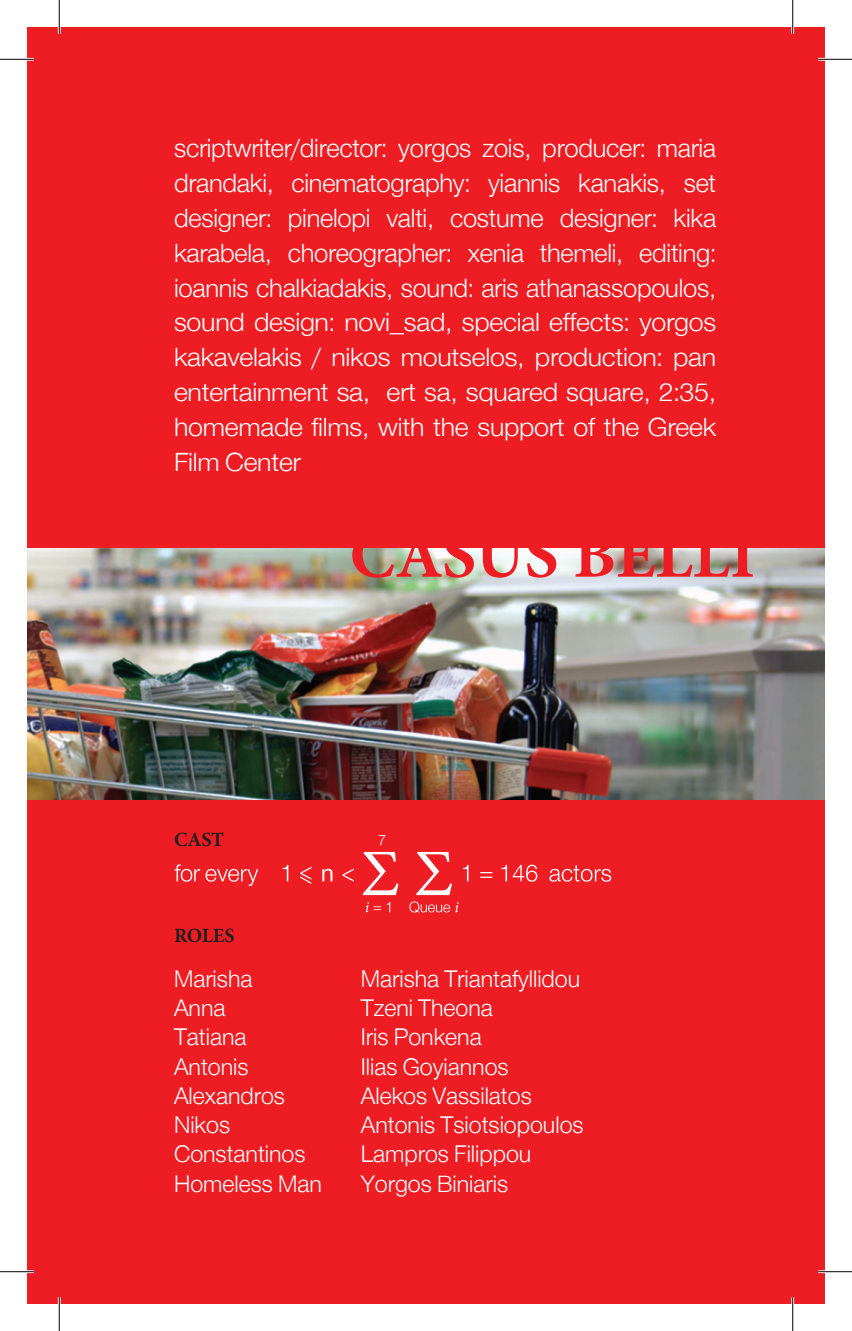
<style>
.page{position:relative;width:852px;height:1331px;background:#fff}
.page>*{position:absolute;margin:0;border:0;box-sizing:border-box;transform-origin:0 0}
.t1{font:300 27px/34.9px "Helvetica Neue Greek";letter-spacing:-.01em;color:#fff;text-align:justify}
.t2{font:300 24.75px "Helvetica Neue Greek";color:#fff}
.t3{font:700 20.25px "Minion Pro";letter-spacing:-.02em;color:#231f20}
</style>
<div class="page">
<div style="left:27px;top:27px;width:798px;height:1276px;background:#ee1d23"></div>
<img style="left:27px;top:548px;width:798px;height:251px">
<svg style="left:174px;top:864px;width:26px;height:17px"></svg>
<svg style="left:206px;top:868px;width:52px;height:18px"></svg>
<svg style="left:283px;top:864px;width:5px;height:17px"></svg>
<svg style="left:322px;top:868px;width:10px;height:13px"></svg>
<svg style="left:463px;top:864px;width:6px;height:17px"></svg>
<svg style="left:480px;top:872px;width:12px;height:5px"></svg>
<svg style="left:501px;top:864px;width:6px;height:17px"></svg>
<svg style="left:513px;top:864px;width:24px;height:17px"></svg>
<svg style="left:549px;top:865px;width:62px;height:16px"></svg>
<svg style="left:363px;top:852px;width:35px;height:43px"></svg>
<svg style="left:416px;top:852px;width:36px;height:43px"></svg>
<svg style="left:343px;top:868px;width:11px;height:13px"></svg>
<svg style="left:300px;top:867px;width:11px;height:17px"></svg>
<svg style="left:379px;top:835px;width:6px;height:10px"></svg>
<svg style="left:366px;top:902px;width:15px;height:10px"></svg>
<svg style="left:387px;top:902px;width:3px;height:10px"></svg>
<svg style="left:409px;top:901px;width:50px;height:11px"></svg>
<img style="left:352px;top:548px;width:401px;height:29px">
<hr style="left:0;top:58px;width:34px;height:3px;background:#fff">
<hr style="left:818px;top:58px;width:34px;height:3px;background:#fff">
<hr style="left:0;top:1270px;width:34px;height:2px;background:#fff">
<hr style="left:818px;top:1270px;width:34px;height:2px;background:#fff">
<hr style="left:58px;top:0;width:3px;height:34px;background:#fff">
<hr style="left:58px;top:1297px;width:3px;height:33px;background:#fff">
<hr style="left:791px;top:0;width:3px;height:34px;background:#fff">
<hr style="left:791px;top:1297px;width:3px;height:33px;background:#fff">
<hr style="left:0;top:59px;width:34px;height:1px;background:#000">
<hr style="left:818px;top:59px;width:34px;height:1px;background:#000">
<hr style="left:0;top:1271px;width:34px;height:1px;background:#000">
<hr style="left:818px;top:1271px;width:34px;height:1px;background:#000">
<hr style="left:59px;top:0;width:1px;height:34px;background:#000">
<hr style="left:59px;top:1297px;width:1px;height:33px;background:#000">
<hr style="left:792px;top:0;width:1px;height:34px;background:#000">
<hr style="left:792px;top:1297px;width:1px;height:33px;background:#000">
<p class="t1" style="left:174px;top:130px;width:544px">scriptwriter/director: yorgos zois, producer: maria drandaki, cinematography: yiannis kanakis, set designer: pinelopi valti, costume designer: kika karabela, choreographer: xenia themeli, editing: ioannis chalkiadakis, sound: aris athanassopoulos, sound design: novi_sad, special effects: yorgos kakavelakis / nikos moutselos, production: pan entertainment sa, ert sa, squared square, 2:35, homemade films, with the support of the Greek Film Center</p>
<p class="t3" style="left:174px;top:824px;width:52px">CAST</p>
<p class="t3" style="left:174px;top:921px;width:62px">ROLES</p>
<p class="t2" style="left:174px;top:965px;width:80px">Marisha</p>
<p class="t2" style="left:361px;top:965px;width:221px">Marisha Triantafyllidou</p>
<p class="t2" style="left:174px;top:994px;width:53px">Anna</p>
<p class="t2" style="left:361px;top:994px;width:134px">Tzeni Theona</p>
<p class="t2" style="left:174px;top:1023px;width:74px">Tatiana</p>
<p class="t2" style="left:361px;top:1023px;width:122px">Iris Ponkena</p>
<p class="t2" style="left:174px;top:1053px;width:76px">Antonis</p>
<p class="t2" style="left:361px;top:1053px;width:149px">Ilias Goyiannos</p>
<p class="t2" style="left:174px;top:1082px;width:113px">Alexandros</p>
<p class="t2" style="left:361px;top:1082px;width:173px">Alekos Vassilatos</p>
<p class="t2" style="left:174px;top:1111px;width:58px">Nikos</p>
<p class="t2" style="left:361px;top:1111px;width:224px">Antonis Tsiotsiopoulos</p>
<p class="t2" style="left:174px;top:1140px;width:133px">Constantinos</p>
<p class="t2" style="left:361px;top:1140px;width:172px">Lampros Filippou</p>
<p class="t2" style="left:174px;top:1170px;width:149px">Homeless Man</p>
<p class="t2" style="left:361px;top:1170px;width:149px">Yorgos Biniaris</p>
</div>
